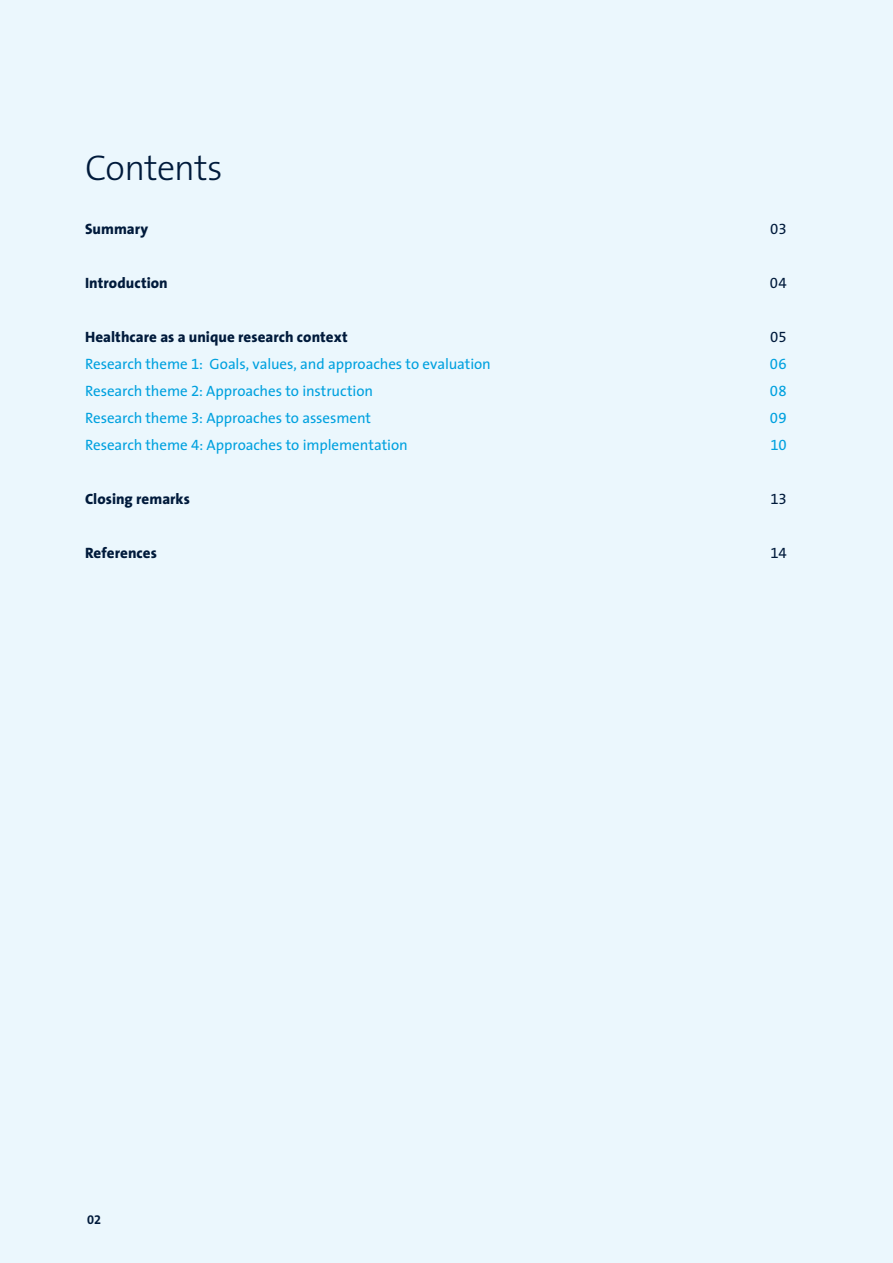
<style>
.page{position:relative;width:893px;height:1263px;background:#ebf7fd}
.page>*{position:absolute;margin:0;border:0;box-sizing:border-box;transform-origin:0 0}
.t1{font:300 36px "The Sans";letter-spacing:-.02em;color:#001a3b}
.t2{font:15px "The Sans";letter-spacing:-.005em;color:#00a1df}
.t3{font:800 15px "The Sans";letter-spacing:.005em;color:#001a3b}
.t4{font:15px "The Sans Regular Expert";letter-spacing:-.005em;color:#001a3b}
.t5{font:15px "The Sans Regular Expert";letter-spacing:.02em;color:#00a1df}
.t6{font:12.75px "The Sans Bold Expert";color:#001a3b}
.s1{font-family:"The Sans Regular Expert"}
</style>
<div class="page">
<h1 class="t1" style="left:85px;top:138px;width:139px">Contents</h1>
<p class="t3" style="left:85px;top:216px;width:65px">Summary</p>
<p class="t4" style="left:770px;top:216px;width:18px">03</p>
<p class="t3" style="left:85px;top:270px;width:84px">Introduction</p>
<p class="t4" style="left:770px;top:270px;width:18px">04</p>
<p class="t3" style="left:85px;top:324px;width:264px">Healthcare as a unique research context</p>
<p class="t4" style="left:770px;top:324px;width:18px">05</p>
<p class="t2" style="left:85px;top:351px;width:407px">Research theme <span class="s1">1</span>: Goals, values, and approaches to evaluation</p>
<p class="t5" style="left:770px;top:351px;width:18px">06</p>
<p class="t2" style="left:85px;top:378px;width:290px">Research theme <span class="s1">2</span>: Approaches to instruction</p>
<p class="t5" style="left:770px;top:378px;width:18px">08</p>
<p class="t2" style="left:85px;top:405px;width:288px">Research theme <span class="s1">3</span>: Approaches to assesment</p>
<p class="t5" style="left:770px;top:405px;width:18px">09</p>
<p class="t2" style="left:85px;top:432px;width:324px">Research theme <span class="s1">4</span>: Approaches to implementation</p>
<p class="t5" style="left:770px;top:432px;width:18px">10</p>
<p class="t3" style="left:85px;top:486px;width:106px">Closing remarks</p>
<p class="t4" style="left:770px;top:486px;width:18px">13</p>
<p class="t3" style="left:85px;top:540px;width:73px">References</p>
<p class="t4" style="left:770px;top:540px;width:18px">14</p>
<p class="t6" style="left:87px;top:1209px;width:16px">02</p>
</div>
